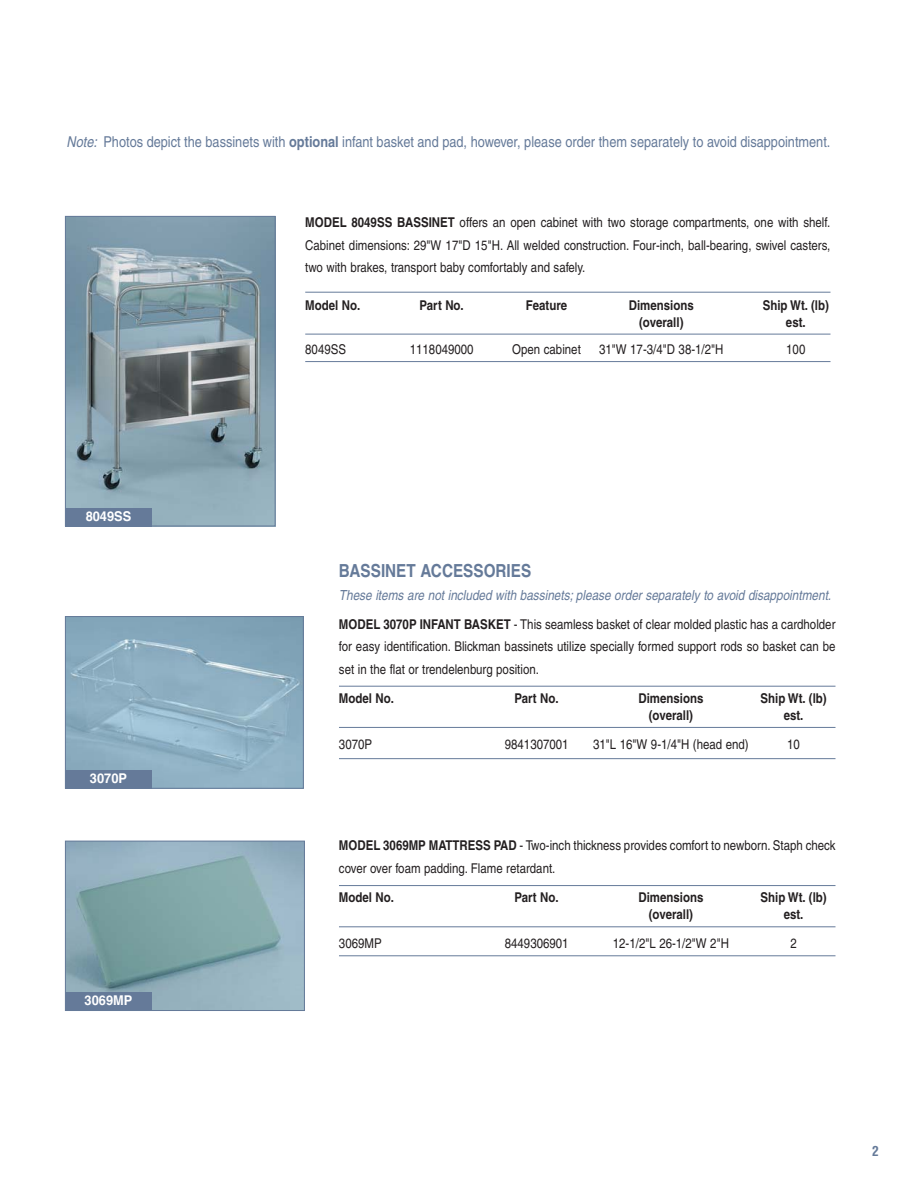
<style>
.page{position:relative;width:918px;height:1188px;background:#fff}
.page>*{position:absolute;margin:0;border:0;box-sizing:border-box;transform-origin:0 0}
.t1{font:700 18px "Helvetica";color:#657a99;scale:.85 1}
.t2{font:15px "Helvetica";color:#657a99;scale:.85 1}
.t3{font:italic 13.8px "Helvetica";color:#657a99;scale:.85 1}
.t4{font:13.5px/22.5px "Helvetica";color:#231f20;text-align:justify;scale:.85 1}
.t5{font:700 13.5px "Helvetica";color:#231f20;scale:.85 1}
.t6{font:700 13.5px "Helvetica";color:#fff;scale:.95 1}
.t7{font:700 condensed 13.5px "Helvetica";color:#657a99}
.s1{font-style:italic}
.s2{font-weight:700}
</style>
<div class="page">
<hr style="left:339px;top:686px;width:497px;height:1px;background:#657a99">
<hr style="left:339px;top:727px;width:497px;height:1px;background:#657a99">
<hr style="left:339px;top:758px;width:497px;height:1px;background:#657a99">
<hr style="left:339px;top:885px;width:497px;height:1px;background:#657a99">
<hr style="left:339px;top:926px;width:497px;height:1px;background:#657a99">
<hr style="left:339px;top:955px;width:497px;height:1px;background:#657a99">
<img style="left:67px;top:218px;width:206px;height:306px">
<div style="left:65px;top:216px;width:210px;height:310px;border:1px solid #657a99"></div>
<img style="left:67px;top:618px;width:235px;height:169px">
<div style="left:65px;top:616px;width:239px;height:173px;border:1px solid #657a99"></div>
<div style="left:65px;top:770px;width:87px;height:19px;background:#657a99"></div>
<div style="left:65px;top:508px;width:87px;height:18px;background:#657a99"></div>
<img style="left:67px;top:843px;width:236px;height:166px">
<div style="left:65px;top:841px;width:240px;height:170px;border:1px solid #657a99"></div>
<div style="left:65px;top:992px;width:87px;height:19px;background:#657a99"></div>
<hr style="left:305px;top:292px;width:526px;height:1px;background:#657a99">
<hr style="left:305px;top:334px;width:526px;height:1px;background:#657a99">
<hr style="left:305px;top:361px;width:526px;height:1px;background:#657a99">
<p class="t2" style="left:67px;top:136px;width:900px"><span class="s1">Note:</span> Photos depict the bassinets with <span class="s2">optional</span> infant basket and pad, however, please order them separately to avoid disappointment.</p>
<p class="t4" style="left:305px;top:212px;width:619px"><span class="s2">MODEL 8049SS BASSINET</span> offers an open cabinet with two storage compartments, one with shelf.<br>Cabinet dimensions: 29"W 17"D 15"H. All welded construction. Four-inch, ball-bearing, swivel casters, two with brakes, transport baby comfortably and safely.</p>
<p class="t5" style="left:305px;top:300px;width:66px">Model No.</p>
<p class="t5" style="left:420px;top:300px;width:53px">Part No.</p>
<p class="t5" style="left:526px;top:300px;width:50px">Feature</p>
<p class="t5" style="left:629px;top:300px;width:78px">Dimensions</p>
<p class="t5" style="left:763px;top:300px;width:79px">Ship Wt. (lb)</p>
<p class="t5" style="left:639px;top:317px;width:54px">(overall)</p>
<p class="t5" style="left:786px;top:317px;width:25px">est.</p>
<p class="t4" style="left:305px;top:339px;width:50px">8049SS</p>
<p class="t4" style="left:410px;top:339px;width:77px">1118049000</p>
<p class="t4" style="left:512px;top:339px;width:82px">Open cabinet</p>
<p class="t4" style="left:599px;top:339px;width:148px">31"W 17-3/4"D 38-1/2"H</p>
<p class="t4" style="left:786px;top:339px;width:24px">100</p>
<p class="t6" style="left:86px;top:511px;width:50px">8049SS</p>
<p class="t6" style="left:90px;top:773px;width:41px">3070P</p>
<p class="t6" style="left:85px;top:995px;width:52px">3069MP</p>
<p class="t1" style="left:339px;top:564px;width:228px">BASSINET ACCESSORIES</p>
<p class="t3" style="left:339px;top:590px;width:583px">These items are not included with bassinets; please order separately to avoid disappointment.</p>
<p class="t4" style="left:339px;top:614px;width:586px"><span class="s2">MODEL 3070P INFANT BASKET</span> - This seamless basket of clear molded plastic has a cardholder for easy identification. Blickman bassinets utilize specially formed support rods so basket can be set in the flat or trendelenburg position.</p>
<p class="t5" style="left:339px;top:693px;width:66px">Model No.</p>
<p class="t5" style="left:515px;top:693px;width:53px">Part No.</p>
<p class="t5" style="left:638px;top:693px;width:78px">Dimensions</p>
<p class="t5" style="left:761px;top:693px;width:79px">Ship Wt. (lb)</p>
<p class="t5" style="left:649px;top:710px;width:54px">(overall)</p>
<p class="t5" style="left:784px;top:710px;width:25px">est.</p>
<p class="t4" style="left:339px;top:734px;width:41px">3070P</p>
<p class="t4" style="left:505px;top:734px;width:77px">9841307001</p>
<p class="t4" style="left:593px;top:734px;width:185px">31"L 16"W 9-1/4"H (head end)</p>
<p class="t4" style="left:787px;top:734px;width:17px">10</p>
<p class="t4" style="left:339px;top:836px;width:586px"><span class="s2">MODEL 3069MP MATTRESS PAD</span> - Two-inch thickness provides comfort to newborn. Staph check cover over foam padding. Flame retardant.</p>
<p class="t5" style="left:339px;top:892px;width:66px">Model No.</p>
<p class="t5" style="left:515px;top:892px;width:53px">Part No.</p>
<p class="t5" style="left:638px;top:892px;width:78px">Dimensions</p>
<p class="t5" style="left:761px;top:892px;width:79px">Ship Wt. (lb)</p>
<p class="t5" style="left:649px;top:909px;width:54px">(overall)</p>
<p class="t5" style="left:784px;top:909px;width:25px">est.</p>
<p class="t4" style="left:339px;top:933px;width:52px">3069MP</p>
<p class="t4" style="left:505px;top:933px;width:77px">8449306901</p>
<p class="t4" style="left:613px;top:933px;width:138px">12-1/2"L 26-1/2"W 2"H</p>
<p class="t4" style="left:790px;top:933px;width:9px">2</p>
<p class="t7" style="left:872px;top:1145px;width:8px">2</p>
</div>
